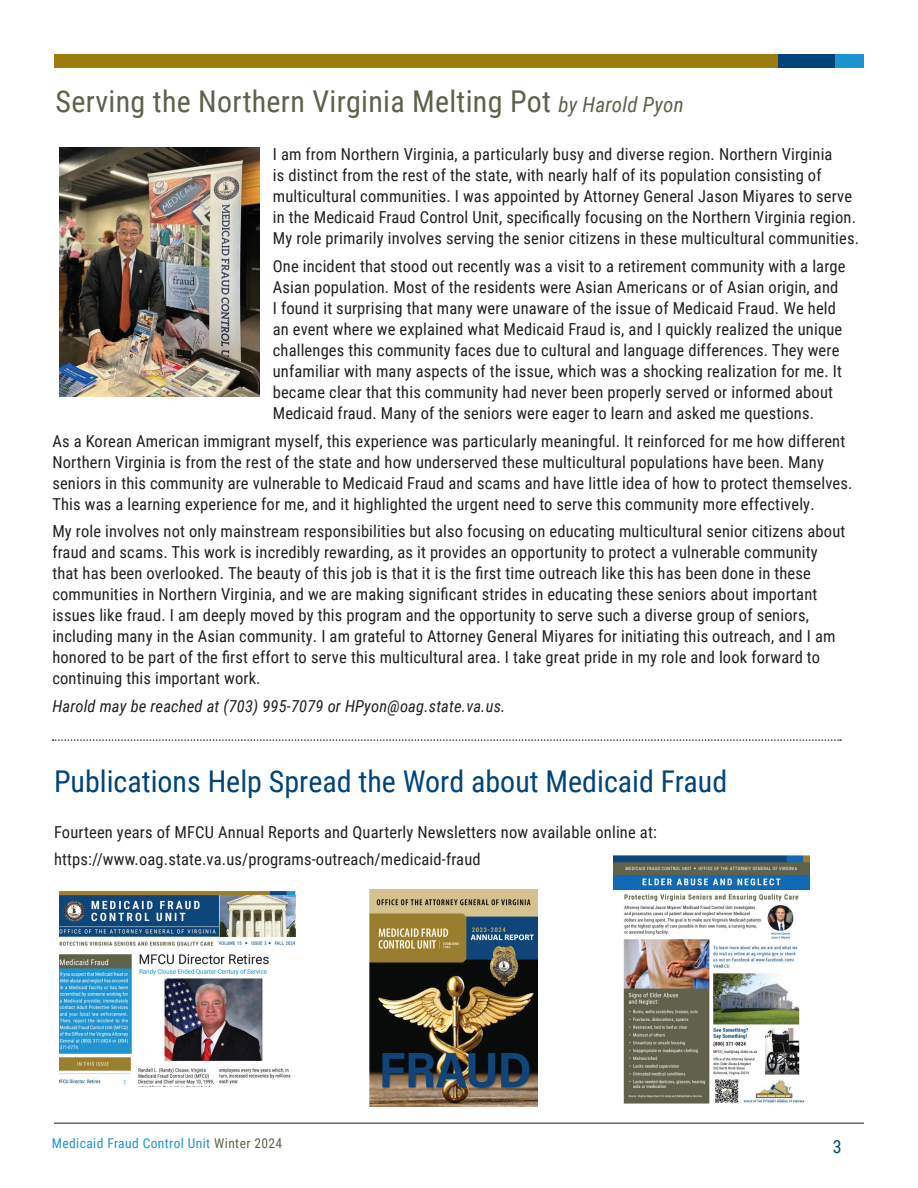
<style>
.page{position:relative;width:918px;height:1188px;background:#fff}
.page>*{position:absolute;margin:0;border:0;box-sizing:border-box;transform-origin:0 0}
.t1{font:30px "Roboto Condensed";letter-spacing:.01em;color:#60614b}
.t2{font:30px "Roboto Condensed";color:#00447b}
.t3{font:18px "Roboto Condensed";color:#00447b}
.t4{font:16.5px/21px "Roboto Condensed";letter-spacing:.01em;color:#231f20}
.t5{font:italic 16.5px "Roboto Condensed";letter-spacing:.01em;color:#231f20}
.t6{font:13.5px "Roboto Condensed";letter-spacing:.03em;color:#1c94d2}
.s1{font-style:italic;font-size:21px}
.s2{color:#60614b}
</style>
<div class="page">
<hr style="left:54px;top:1123px;width:810px;height:1px;background:#60614b">
<div style="left:54px;top:54px;width:804px;height:14px;background:#9c7c0c"></div>
<div style="left:835px;top:54px;width:29px;height:14px;background:#1c94d2"></div>
<div style="left:779px;top:54px;width:56px;height:14px;background:#00447b"></div>
<img style="left:59px;top:147px;width:200px;height:250px">
<svg style="left:53px;top:739px;width:788px;height:2px"></svg>
<img style="left:59px;top:891px;width:237px;height:195px">
<img style="left:370px;top:890px;width:168px;height:217px">
<img style="left:613px;top:855px;width:197px;height:249px">
<h1 class="t1" style="left:56px;top:80px;width:630px">Serving the Northern Virginia Melting Pot <span class="s1">by Harold Pyon</span></h1>
<p class="t4" style="left:273px;top:143px;width:588px">I am from Northern Virginia, a particularly busy and diverse region. Northern Virginia<br>is distinct from the rest of the state, with nearly half of its population consisting of multicultural communities. I was appointed by Attorney General Jason Miyares to serve in the Medicaid Fraud Control Unit, specifically focusing on the Northern Virginia region.<br>My role primarily involves serving the senior citizens in these multicultural communities.</p>
<p class="t4" style="left:273px;top:255px;width:574px">One incident that stood out recently was a visit to a retirement community with a large Asian population. Most of the residents were Asian Americans or of Asian origin, and I found it surprising that many were unaware of the issue of Medicaid Fraud. We held an event where we explained what Medicaid Fraud is, and I quickly realized the unique challenges this community faces due to cultural and language differences. They were unfamiliar with many aspects of the issue, which was a shocking realization for me. It became clear that this community had never been properly served or informed about Medicaid fraud. Many of the seniors were eager to learn and asked me questions.</p>
<p class="t4" style="left:52px;top:430px;width:802px">As a Korean American immigrant myself, this experience was particularly meaningful. It reinforced for me how different Northern Virginia is from the rest of the state and how underserved these multicultural populations have been. Many seniors in this community are vulnerable to Medicaid Fraud and scams and have little idea of how to protect themselves.<br>This was a learning experience for me, and it highlighted the urgent need to serve this community more effectively.</p>
<p class="t4" style="left:52px;top:520px;width:795px">My role involves not only mainstream responsibilities but also focusing on educating multicultural senior citizens about fraud and scams. This work is incredibly rewarding, as it provides an opportunity to protect a vulnerable community that has been overlooked. The beauty of this job is that it is the first time outreach like this has been done in these communities in Northern Virginia, and we are making significant strides in educating these seniors about important issues like fraud. I am deeply moved by this program and the opportunity to serve such a diverse group of seniors, including many in the Asian community. I am grateful to Attorney General Miyares for initiating this outreach, and I am honored to be part of the first effort to serve this multicultural area. I take great pride in my role and look forward to continuing this important work.</p>
<p class="t5" style="left:52px;top:695px;width:455px">Harold may be reached at (703) 995-7079 or HPyon@oag.state.va.us.</p>
<h1 class="t2" style="left:54px;top:760px;width:675px">Publications Help Spread the Word about Medicaid Fraud</h1>
<p class="t4" style="left:54px;top:819px;width:604px;line-height:26.2px">Fourteen years of MFCU Annual Reports and Quarterly Newsletters now available online at: https://www.oag.state.va.us/programs-outreach/medicaid-fraud</p>
<p class="t6" style="left:52px;top:1134px;width:232px">Medicaid Fraud Control Unit <span class="s2">Winter 2024</span></p>
<p class="t3" style="left:833px;top:1134px;width:10px">3</p>
</div>
